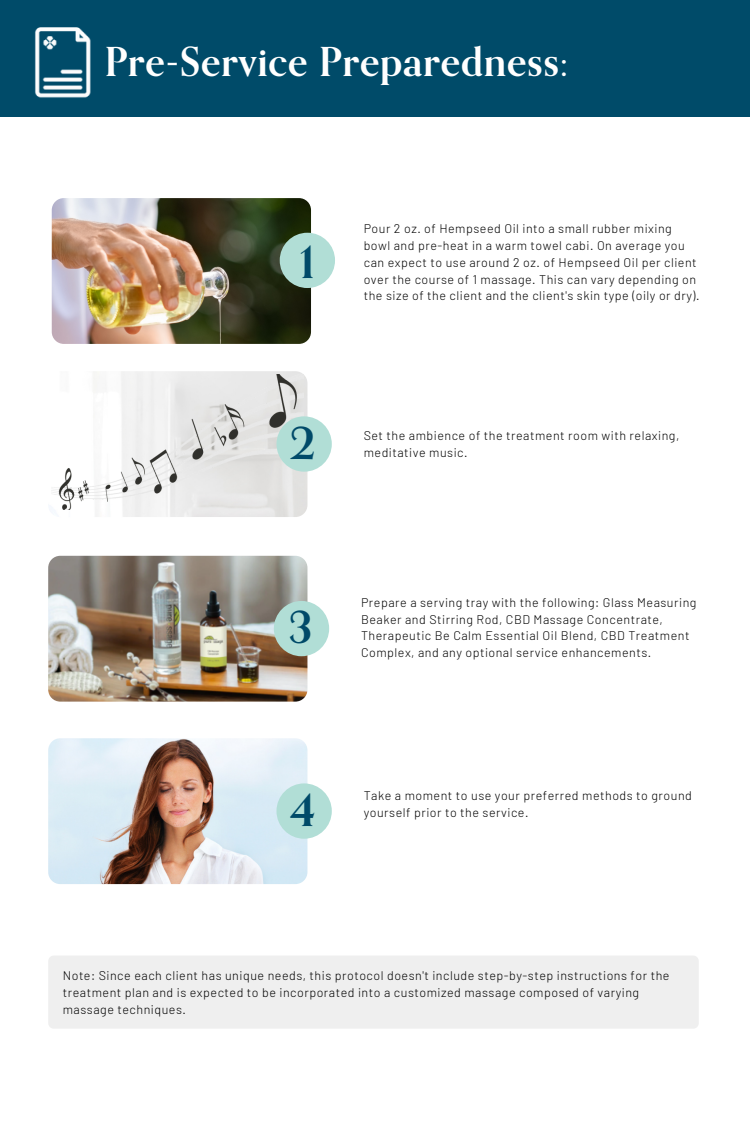
<style>
.page{position:relative;width:750px;height:1125px;background:#fff}
.page>*{position:absolute;margin:0;border:0;box-sizing:border-box;transform-origin:0 0}
.t1{font:700 44px "Orpheus Pro";color:#004a69}
.t2{font:700 40px "Orpheus Pro";letter-spacing:.02em;color:#fff}
.t3{font:300 12.5px/16.9px "Barlow";letter-spacing:.04em;color:#000}
</style>
<div class="page">
<div style="left:0;top:0;width:750px;height:117px;background:#004b69"></div>
<img style="left:34px;top:27px;width:57px;height:71px">
<div style="left:48px;top:956px;width:651px;height:73px;background:#efefef;border-radius:6px"></div>
<img style="left:48px;top:371px;width:259px;height:146px;border-radius:12px">
<img style="left:52px;top:375px;width:252px;height:135px">
<img style="left:52px;top:198px;width:259px;height:146px;border-radius:12px">
<div style="left:280px;top:233px;width:55px;height:55px;background:#b1ded6;border-radius:50%"></div>
<div style="left:276px;top:416px;width:56px;height:56px;background:#b1ded6;border-radius:50%"></div>
<img style="left:48px;top:556px;width:259px;height:146px;border-radius:12px">
<div style="left:274px;top:601px;width:55px;height:55px;background:#b1ded6;border-radius:50%"></div>
<img style="left:48px;top:738px;width:259px;height:146px;border-radius:12px">
<div style="left:276px;top:783px;width:56px;height:56px;background:#b1ded6;border-radius:50%"></div>
<p class="t2" style="left:105px;top:37px;width:465px">Pre-Service Preparedness:</p>
<p class="t1" style="left:300px;top:235px;width:17px">1</p>
<p class="t3" style="left:364px;top:219px;width:337px">Pour 2 oz. of Hempseed Oil into a small rubber mixing bowl and pre-heat in a warm towel cabi. On average you can expect to use around 2 oz. of Hempseed Oil per client over the course of 1 massage. This can vary depending on the size of the client and the client's skin type (oily or dry).</p>
<p class="t1" style="left:290px;top:415px;width:27px">2</p>
<p class="t3" style="left:364px;top:427px;width:317px">Set the ambience of the treatment room with relaxing, meditative music.</p>
<p class="t1" style="left:288px;top:600px;width:26px">3</p>
<p class="t3" style="left:361px;top:593px;width:337px">Prepare a serving tray with the following: Glass Measuring Beaker and Stirring Rod, CBD Massage Concentrate, Therapeutic Be Calm Essential Oil Blend, CBD Treatment Complex, and any optional service enhancements.</p>
<p class="t1" style="left:290px;top:782px;width:27px">4</p>
<p class="t3" style="left:364px;top:786px;width:330px">Take a moment to use your preferred methods to ground yourself prior to the service.</p>
<p class="t3" style="left:63px;top:966px;width:608px">Note: Since each client has unique needs, this protocol doesn't include step-by-step instructions for the treatment plan and is expected to be incorporated into a customized massage composed of varying massage techniques.</p>
</div>
